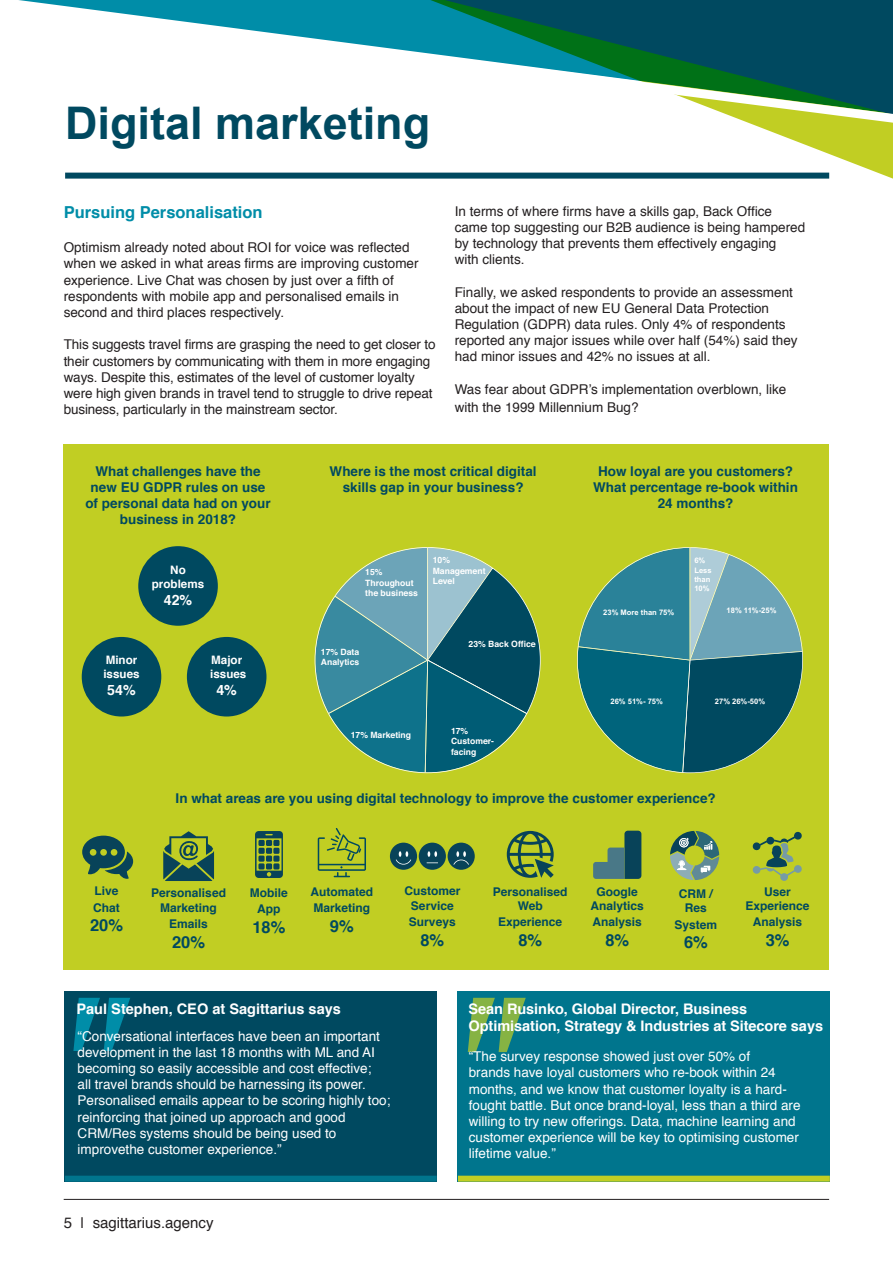
<style>
.page{position:relative;width:893px;height:1263px;background:#fff}
.page>*{position:absolute;margin:0;border:0;box-sizing:border-box;transform-origin:0 0}
.t1{font:700 45px "Arial";color:#004960}
.t2{font:700 16.5px "Helvetica";color:#008da8}
.t3{font:700 16.5px "Helvetica";color:#004960}
.t4{font:15px "Helvetica";color:#231f20}
.t5{font:700 14.55px "Helvetica";letter-spacing:-.005em;color:#fff}
.t6{font:700 14.25px "Helvetica";color:#fff}
.t7{font:13.5px/16.2px "Helvetica";color:#231f20}
.t8{font:13.5px/16.2px "Helvetica";color:#fff}
.t9{font:700 13.5px/16.2px "Helvetica";color:#004960;text-align:center}
.t10{font:700 12px/14.4px "Helvetica";color:#004960;text-align:center}
.t11{font:700 11.7px "Helvetica";color:#fff}
.t12{font:700 8.7px/10.4px "Helvetica";color:#fff}
.t13{font:700 7.65px/9.1px "Arial";color:#fff}
</style>
<div class="page">
<svg style="left:430px;top:123px;width:463px;height:56px"></svg>
<svg style="left:19px;top:0;width:874px;height:123px"></svg>
<div style="left:65px;top:173px;width:764px;height:6px;background:#004960"></div>
<hr style="left:64px;top:1199px;width:765px;height:1px;background:#231f20">
<div style="left:64px;top:991px;width:373px;height:191px;background:#004960"></div>
<svg style="left:73px;top:998px;width:57px;height:53px"></svg>
<div style="left:64px;top:444px;width:765px;height:525px;background:#c1ce23"></div>
<svg style="left:315px;top:547px;width:226px;height:226px"></svg>
<svg style="left:577px;top:547px;width:226px;height:226px"></svg>
<svg style="left:82px;top:836px;width:51px;height:43px"></svg>
<svg style="left:255px;top:831px;width:28px;height:47px"></svg>
<div style="left:258px;top:855px;width:7px;height:7px;background:#084359"></div>
<div style="left:266px;top:855px;width:6px;height:7px;background:#084359"></div>
<div style="left:273px;top:855px;width:6px;height:7px;background:#084359"></div>
<div style="left:390px;top:843px;width:27px;height:27px;background:#084359;border-radius:50%"></div>
<svg style="left:396px;top:859px;width:15px;height:7px"></svg>
<svg style="left:399px;top:851px;width:9px;height:6px"></svg>
<div style="left:448px;top:843px;width:27px;height:27px;background:#084359;border-radius:50%"></div>
<svg style="left:453px;top:858px;width:16px;height:7px"></svg>
<svg style="left:456px;top:851px;width:10px;height:6px"></svg>
<div style="left:419px;top:843px;width:27px;height:27px;background:#084359;border-radius:50%"></div>
<svg style="left:426px;top:851px;width:12px;height:12px"></svg>
<svg style="left:507px;top:831px;width:47px;height:47px"></svg>
<svg style="left:163px;top:831px;width:51px;height:50px"></svg>
<svg style="left:318px;top:828px;width:48px;height:49px"></svg>
<svg style="left:593px;top:831px;width:48px;height:48px"></svg>
<svg style="left:752px;top:832px;width:50px;height:49px"></svg>
<svg style="left:670px;top:831px;width:49px;height:49px"></svg>
<div style="left:138px;top:546px;width:80px;height:80px;background:#004960;border-radius:50%"></div>
<div style="left:82px;top:637px;width:79px;height:79px;background:#004960;border-radius:50%"></div>
<div style="left:187px;top:637px;width:79px;height:79px;background:#004960;border-radius:50%"></div>
<div style="left:457px;top:991px;width:373px;height:191px;background:#00758d"></div>
<svg style="left:468px;top:998px;width:58px;height:54px"></svg>
<div style="left:458px;top:1176px;width:372px;height:6px;background:#c1ce23"></div>
<div style="left:65px;top:1176px;width:372px;height:6px;background:#00758d"></div>
<p class="t1" style="left:65px;top:94px;width:367px">Digital marketing</p>
<p class="t2" style="left:64px;top:199px;width:200px">Pursuing Personalisation</p>
<p class="t7" style="left:64px;top:240px;width:356px">Optimism already noted about ROI for voice was reflected when we asked in what areas firms are improving customer experience. Live Chat was chosen by just over a fifth of respondents with mobile app and personalised emails in second and third places respectively.</p>
<p class="t7" style="left:64px;top:337px;width:373px">This suggests travel firms are grasping the need to get closer to their customers by communicating with them in more engaging ways. Despite this, estimates of the level of customer loyalty were high given brands in travel tend to struggle to drive repeat business, particularly in the mainstream sector.</p>
<p class="t7" style="left:455px;top:203px;width:352px">In terms of where firms have a skills gap, Back Office came top suggesting our B2B audience is being hampered by technology that prevents them effectively engaging<br>with clients.</p>
<p class="t7" style="left:455px;top:284px;width:344px">Finally, we asked respondents to provide an assessment about the impact of new EU General Data Protection Regulation (GDPR) data rules. Only 4% of respondents reported any major issues while over half (54%) said they had minor issues and 42% no issues at all.</p>
<p class="t7" style="left:455px;top:381px;width:333px;line-height:18px">Was fear about GDPR’s implementation overblown, like with the 1999 Millennium Bug?</p>
<p class="t9" style="left:85px;top:463px;width:187px">What challenges have the new EU GDPR rules on use of personal data had on your business in 2018?</p>
<p class="t11" style="left:170px;top:560px;width:17px">No</p>
<p class="t11" style="left:152px;top:574px;width:54px">problems</p>
<p class="t6" style="left:164px;top:588px;width:30px">42%</p>
<p class="t11" style="left:106px;top:651px;width:33px">Minor</p>
<p class="t11" style="left:103px;top:665px;width:38px">issues</p>
<p class="t6" style="left:107px;top:679px;width:30px">54%</p>
<p class="t11" style="left:211px;top:651px;width:33px">Major</p>
<p class="t11" style="left:210px;top:665px;width:38px">issues</p>
<p class="t6" style="left:216px;top:679px;width:22px">4%</p>
<p class="t9" style="left:330px;top:463px;width:209px">Where is the most critical digital skills gap in your business?</p>
<p class="t12" style="left:365px;top:567px;width:54px">15%<br>Throughout the business</p>
<p class="t12" style="left:433px;top:555px;width:54px">10%<br>Management<br>Level</p>
<p class="t12" style="left:321px;top:647px;width:40px">17% Data<br>Analytics</p>
<p class="t12" style="left:469px;top:638px;width:69px">23% Back Office</p>
<p class="t12" style="left:351px;top:730px;width:62px">17% Marketing</p>
<p class="t12" style="left:451px;top:726px;width:45px">17%<br>Customer&shy;facing</p>
<p class="t9" style="left:593px;top:463px;width:206px">How loyal are you customers?<br>What percentage re-book within</p>
<p class="t9" style="left:658px;top:495px;width:77px">24 months?</p>
<p class="t13" style="left:603px;top:608px;width:72px">23% More than 75%</p>
<p class="t13" style="left:694px;top:557px;width:19px">6%<br>Less than<br>10%</p>
<p class="t13" style="left:727px;top:606px;width:51px">18% 11%-25%</p>
<p class="t13" style="left:610px;top:698px;width:54px">26% 51%- 75%</p>
<p class="t13" style="left:715px;top:698px;width:52px">27% 26%-50%</p>
<p class="t9" style="left:176px;top:791px;width:542px">In what areas are you using digital technology to improve the customer experience?</p>
<p class="t10" style="left:93px;top:883px;width:28px;line-height:16.2px;text-align:left">Live<br>Chat</p>
<p class="t3" style="left:90px;top:912px;width:35px">20%</p>
<p class="t10" style="left:151px;top:886px;width:76px">Personalised</p>
<p class="t10" style="left:160px;top:900px;width:58px">Marketing</p>
<p class="t10" style="left:169px;top:917px;width:40px">Emails</p>
<p class="t3" style="left:172px;top:929px;width:35px">20%</p>
<p class="t10" style="left:250px;top:885px;width:40px">Mobile</p>
<p class="t10" style="left:257px;top:902px;width:25px">App</p>
<p class="t3" style="left:252px;top:914px;width:35px">18%</p>
<p class="t10" style="left:311px;top:885px;width:64px">Automated</p>
<p class="t10" style="left:314px;top:901px;width:58px">Marketing</p>
<p class="t3" style="left:330px;top:913px;width:25px">9%</p>
<p class="t10" style="left:404px;top:884px;width:58px">Customer<br>Service</p>
<p class="t10" style="left:409px;top:915px;width:48px">Surveys</p>
<p class="t3" style="left:420px;top:926px;width:25px">8%</p>
<p class="t10" style="left:493px;top:884px;width:76px">Personalised</p>
<p class="t10" style="left:518px;top:899px;width:27px">Web</p>
<p class="t10" style="left:498px;top:915px;width:66px">Experience</p>
<p class="t3" style="left:518px;top:927px;width:25px">8%</p>
<p class="t10" style="left:597px;top:884px;width:43px">Google</p>
<p class="t10" style="left:591px;top:899px;width:55px">Analytics</p>
<p class="t10" style="left:593px;top:915px;width:51px">Analysis</p>
<p class="t3" style="left:605px;top:927px;width:25px">8%</p>
<p class="t10" style="left:679px;top:887px;width:35px">CRM /<br>Res</p>
<p class="t10" style="left:675px;top:917px;width:44px">System</p>
<p class="t3" style="left:684px;top:929px;width:25px">6%</p>
<p class="t10" style="left:764px;top:884px;width:28px">User</p>
<p class="t10" style="left:746px;top:899px;width:66px">Experience</p>
<p class="t10" style="left:753px;top:915px;width:51px">Analysis</p>
<p class="t3" style="left:766px;top:927px;width:25px">3%</p>
<p class="t5" style="left:77px;top:997px;width:266px">Paul Stephen, CEO at Sagittarius says</p>
<p class="t8" style="left:78px;top:1028px;width:314px">“Conversational interfaces have been an important development in the last 18 months with ML and AI becoming so easily accessible and cost effective;<br>all travel brands should be harnessing its power.<br>Personalised emails appear to be scoring highly too; reinforcing that joined up approach and good CRM/Res systems should be being used to improvethe customer experience.”</p>
<p class="t4" style="left:64px;top:1211px;width:151px">5 | sagittarius.agency</p>
<p class="t5" style="left:469px;top:997px;width:280px">Sean Rusinko, Global Director, Business</p>
<p class="t5" style="left:469px;top:1014px;width:356px">Optimisation, Strategy &amp; Industries at Sitecore says</p>
<p class="t8" style="left:469px;top:1049px;width:333px">“The survey response showed just over 50% of<br>brands have loyal customers who re-book within 24 months, and we know that customer loyalty is a hard&shy;fought battle. But once brand-loyal, less than a third are willing to try new offerings. Data, machine learning and customer experience will be key to optimising customer lifetime value.”</p>
</div>
